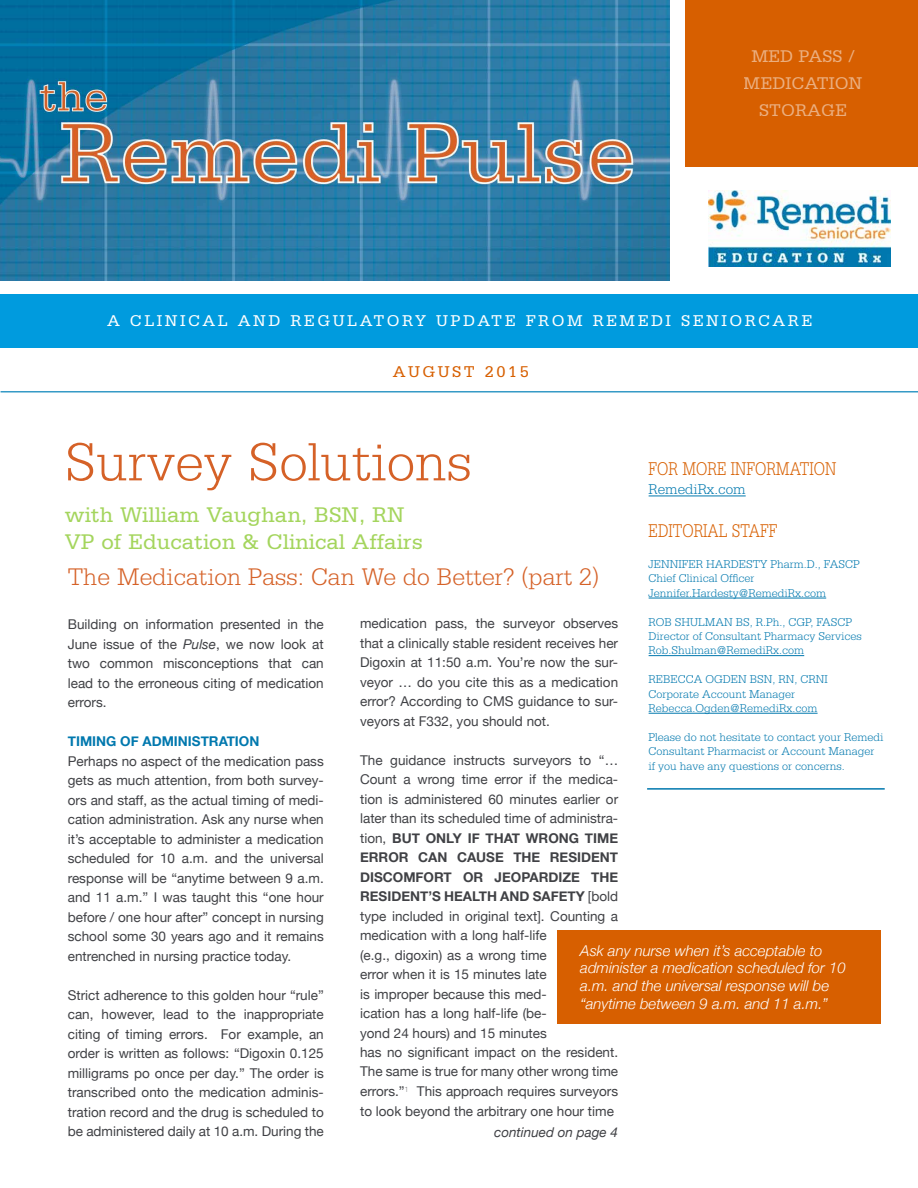
<style>
.page{position:relative;width:918px;height:1188px;background:#fff}
.page>*{position:absolute;margin:0;border:0;box-sizing:border-box;transform-origin:0 0}
.t1{font:300 56.85px "Serifa Std";color:#d56127}
.t2{font:300 25.35px "Serifa Std";color:#d56127}
.t3{font:22.35px/27px "Serifa";color:#a4d55d}
.t4{font:300 19.5px "Serifa Std";color:#d75f00;scale:.8 1}
.t5{font:18px/26.8px "Serifa";color:#fff;text-align:center}
.t6{font:16.5px "Serifa";letter-spacing:.15em;color:#fff}
.t7{font:16.5px "Serifa";letter-spacing:.15em;color:#d75f00}
.t8{font:italic 300 15px/18px "Helvetica Neue";color:#fff}
.t9{font:300 15px "Serifa Std";color:#0078ae}
.t10{font:13.5px/19.5px "Helvetica Neue";color:#404145;text-align:justify}
.t11{font:700 13.5px "Helvetica Neue";color:#0078ae}
.t12{font:italic 13.5px "Helvetica Neue";color:#404145}
.t13{font:300 12px/14.4px "Serifa Std";color:#0078ae}
.s1{font-style:italic}
.s2{font-weight:700}
</style>
<div class="page">
<img style="left:0;top:0;width:670px;height:281px">
<div style="left:0;top:294px;width:918px;height:54px;background:#009bde"></div>
<hr style="left:1px;top:391px;width:917px;height:2px;background:#359ac6">
<div style="left:685px;top:0;width:233px;height:166px;background:#d75f00"></div>
<img style="left:708px;top:190px;width:183px;height:76px">
<div style="left:558px;top:930px;width:323px;height:93px;background:#d75f00"></div>
<hr style="left:649px;top:496px;width:97px;height:1px;background:#0078ae">
<hr style="left:649px;top:598px;width:177px;height:1px;background:#0078ae">
<hr style="left:649px;top:655px;width:155px;height:1px;background:#0078ae">
<hr style="left:649px;top:713px;width:169px;height:1px;background:#0078ae">
<hr style="left:647px;top:788px;width:238px;height:2px;background:#0078ae">
<h3 class="t5" style="left:744px;top:42px;width:120px">MED PASS /<br>MEDICATION<br>STORAGE</h3>
<p class="t6" style="left:107px;top:311px;width:707px">A CLINICAL AND REGULATORY UPDATE FROM REMEDI SENIORCARE</p>
<p class="t7" style="left:393px;top:362px;width:138px">AUGUST 2015</p>
<h1 class="t1" style="left:65px;top:430px;width:409px">Survey Solutions</h1>
<h3 class="t3" style="left:65px;top:501px;width:360px">with William Vaughan, BSN, RN<br>VP of Education &amp; Clinical Affairs</h3>
<h2 class="t2" style="left:68px;top:563px;width:533px">The Medication Pass: Can We do Better? (part 2)</h2>
<p class="t10" style="left:68px;top:615px;width:258px">Building on information presented in the June issue of the <span class="s1">Pulse</span>, we now look at two common misconceptions that can lead to the erroneous citing of medication errors.</p>
<p class="t11" style="left:68px;top:731px;width:193px">TIMING OF ADMINISTRATION</p>
<p class="t10" style="left:68px;top:752px;width:258px">Perhaps no aspect of the medication pass gets as much attention, from both survey&shy;ors and staff, as the actual timing of medi&shy;cation administration. Ask any nurse when it’s acceptable to administer a medication scheduled for 10 a.m. and the universal response will be “anytime between 9 a.m. and 11 a.m.” I was taught this “one hour before / one hour after” concept in nursing school some 30 years ago and it remains entrenched in nursing practice today.</p>
<p class="t10" style="left:68px;top:986px;width:258px">Strict adherence to this golden hour “rule” can, however, lead to the inappropriate citing of timing errors. For example, an order is written as follows: “Digoxin 0.125 milligrams po once per day.” The order is transcribed onto the medication adminis&shy;tration record and the drug is scheduled to be administered daily at 10 a.m. During the</p>
<h3 class="t4" style="left:649px;top:458px;width:236px">FOR MORE INFORMATION</h3>
<p class="t9" style="left:649px;top:481px;width:99px">RemediRx.com</p>
<h3 class="t4" style="left:649px;top:520px;width:163px">EDITORIAL STAFF</h3>
<p class="t13" style="left:649px;top:557px;width:213px">JENNIFER HARDESTY Pharm.D., FASCP<br>Chief Clinical Officer<br>Jennifer.Hardesty@RemediRx.com</p>
<p class="t13" style="left:649px;top:615px;width:215px">ROB SHULMAN BS, R.Ph., CGP, FASCP<br>Director of Consultant Pharmacy Services<br>Rob.Shulman@RemediRx.com</p>
<p class="t13" style="left:649px;top:672px;width:181px">REBECCA OGDEN BSN, RN, CRNI<br>Corporate Account Manager<br>Rebecca.Ogden@RemediRx.com</p>
<p class="t13" style="left:649px;top:730px;width:236px">Please do not hesitate to contact your Remedi<br>Consultant Pharmacist or Account Manager if you have any questions or concerns.</p>
<p class="t10" style="left:360px;top:614px;width:260px">medication pass, the surveyor observes that a clinically stable resident receives her Digoxin at 11:50 a.m. You’re now the sur&shy;veyor … do you cite this as a medication error? According to CMS guidance to sur&shy;veyors at F332, you should not.</p>
<p class="t10" style="left:360px;top:751px;width:260px;text-align:left">The guidance instructs surveyors to “… Count a wrong time error if the medica&shy;tion is administered 60 minutes earlier or later than its scheduled time of administra&shy;tion, <span class="s2">BUT ONLY IF THAT WRONG TIME ERROR CAN CAUSE THE RESIDENT DISCOMFORT OR JEOPARDIZE THE RESIDENT’S HEALTH AND SAFETY</span> [bold type included in original text]. Counting a medication with a long half-life<br>(e.g., digoxin) as a wrong time<br>error when it is 15 minutes late<br>is improper because this med-<br>ication has a long half-life (be-<br>yond 24 hours) and 15 minutes<br>has no significant impact on the resident.<br>The same is true for many other wrong time errors.”<sup>1</sup> This approach requires surveyors to look beyond the arbitrary one hour time</p>
<p class="t8" style="left:580px;top:940px;width:267px">Ask any nurse when it’s acceptable to administer a medication scheduled for 10 a.m. and the universal response will be “anytime between 9 a.m. and 11 a.m.”</p>
<p class="t12" style="left:494px;top:1122px;width:126px">continued on page 4</p>
</div>
